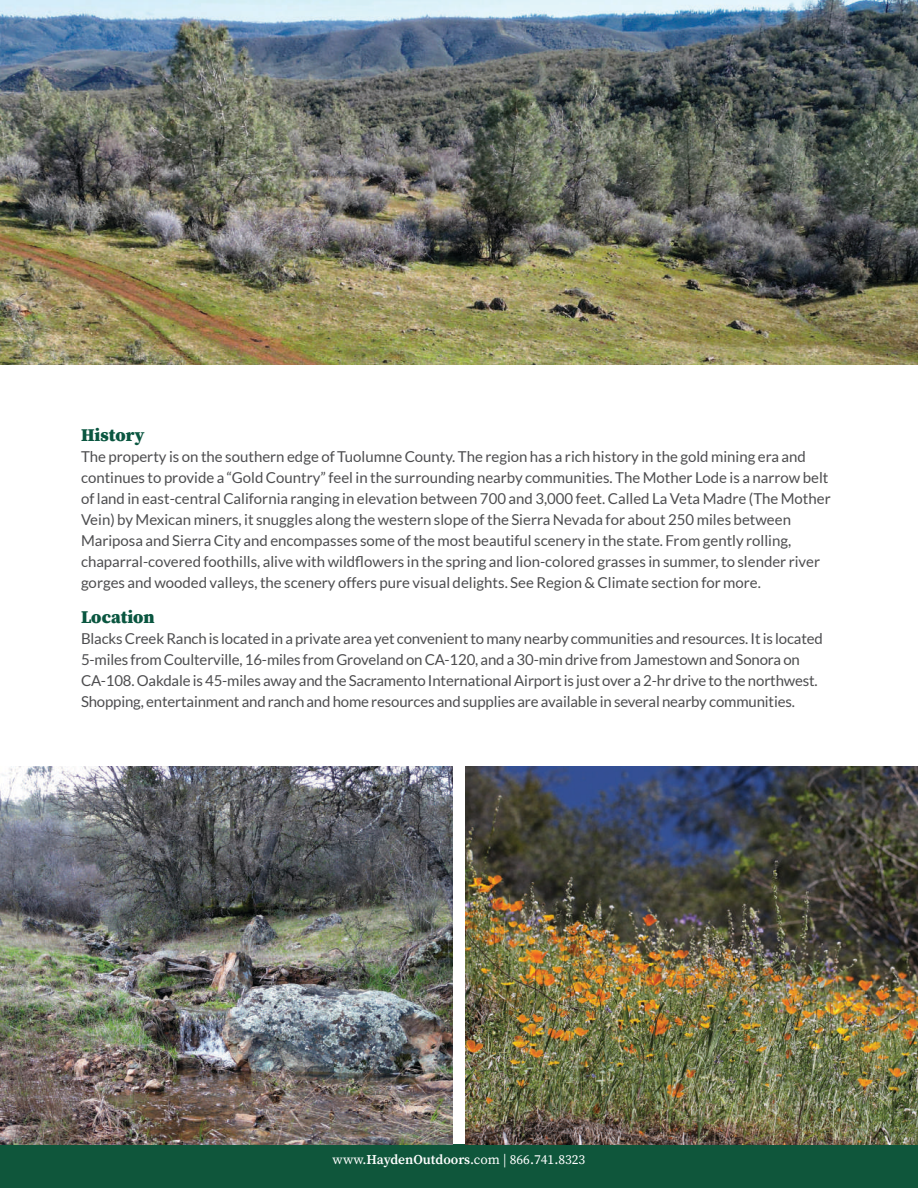
<style>
.page{position:relative;width:918px;height:1188px;background:#fff}
.page>*{position:absolute;margin:0;border:0;box-sizing:border-box;transform-origin:0 0}
.t1{font:900 18px "Source Serif Pro";color:#0a5640}
.t2{font:15px/21px "Lato";color:#4d4d4f}
.t3{font:13.5px "Source Serif Pro";color:#fff}
.s1{font-weight:600}
</style>
<div class="page">
<div style="left:0;top:1144px;width:918px;height:44px;background:#0f563b"></div>
<img style="left:0;top:0;width:918px;height:364px">
<img style="left:465px;top:766px;width:453px;height:378px">
<img style="left:0;top:766px;width:453px;height:378px">
<p class="t1" style="left:81px;top:422px;width:65px">History</p>
<p class="t2" style="left:81px;top:446px;width:751px">The property is on the southern edge of Tuolumne County. The region has a rich history in the gold mining era and continues to provide a “Gold Country” feel in the surrounding nearby communities. The Mother Lode is a narrow belt of land in east-central California ranging in elevation between 700 and 3,000 feet. Called La Veta Madre (The Mother Vein) by Mexican miners, it snuggles along the western slope of the Sierra Nevada for about 250 miles between Mariposa and Sierra City and encompasses some of the most beautiful scenery in the state. From gently rolling, chaparral-covered foothills, alive with wildflowers in the spring and lion-colored grasses in summer, to slender river gorges and wooded valleys, the scenery offers pure visual delights. See Region &amp; Climate section for more.</p>
<p class="t1" style="left:81px;top:604px;width:75px">Location</p>
<p class="t2" style="left:81px;top:628px;width:743px">Blacks Creek Ranch is located in a private area yet convenient to many nearby communities and resources. It is located 5-miles from Coulterville, 16-miles from Groveland on CA-120, and a 30-min drive from Jamestown and Sonora on CA-108. Oakdale is 45-miles away and the Sacramento International Airport is just over a 2-hr drive to the northwest.<br>Shopping, entertainment and ranch and home resources and supplies are available in several nearby communities.</p>
<p class="t3" style="left:333px;top:1151px;width:254px">www.<span class="s1">HaydenOutdoors</span>.com | 866.741.8323</p>
</div>
